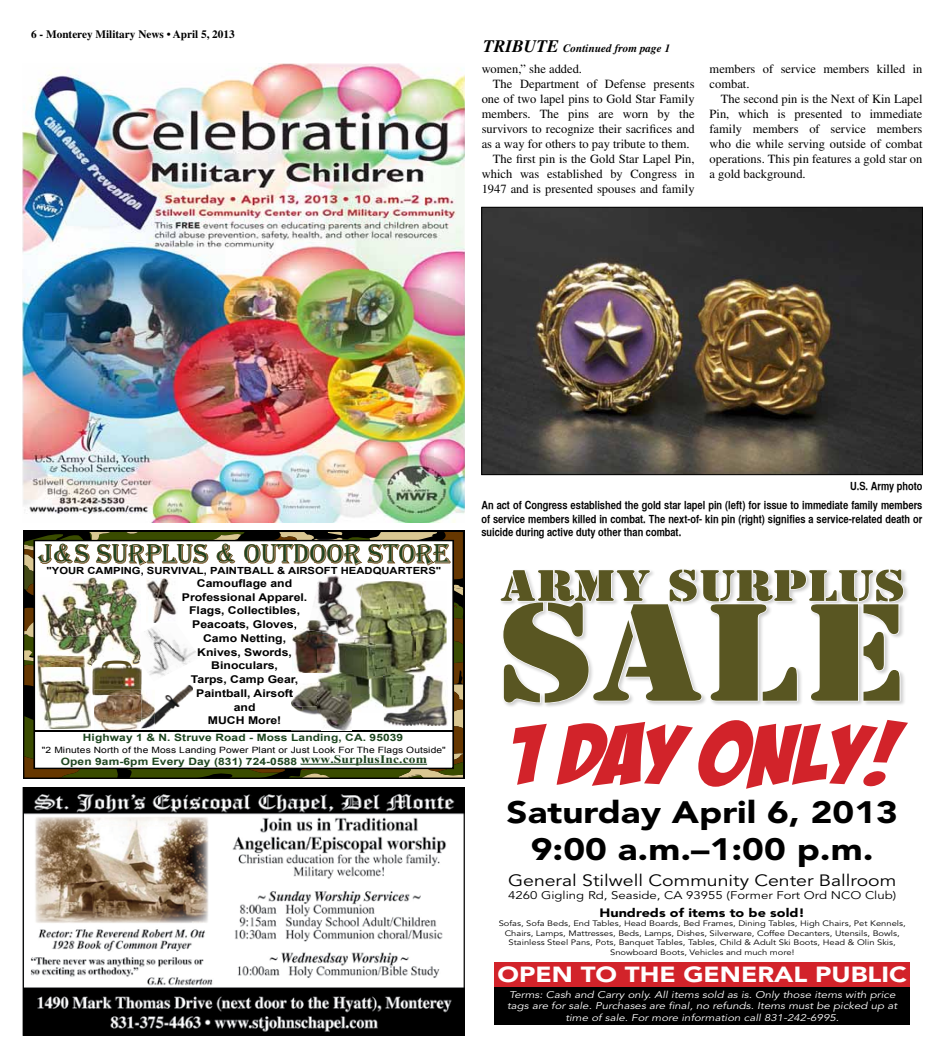
<style>
.page{position:relative;width:945px;height:1058px;background:#fff}
.page>*{position:absolute;margin:0;border:0;box-sizing:border-box;transform-origin:0 0}
.t1{font:136.5px "Stencil BT";color:#595622;scale:1.19 1}
.t2{font:84.5px "Bada Boom BB";color:#d2232a;scale:1.19 1}
.t3{font:43.5px "Stencil BT";color:#595622;scale:1.19 1}
.t4{font:900 30.75px/37px "Avenir LT Std";color:#000;text-align:center;scale:1.19 1}
.t5{font:28.12px "Algerian";color:#1d441f}
.t6{font:900 21.75px "Avenir LT Std";color:#fff;scale:1.19 1}
.t7{font:italic 700 17.5px "Times";color:#000}
.t8{font:16.25px "Avenir LT Std";color:#000;scale:1.19 1}
.t9{font:12.5px/15px "Times";color:#000}
.t10{font:900 12.12px "Avenir LT Std";color:#000;scale:1.19 1}
.t11{font:11.25px/19.1px "Helvetica CY Bold";color:#000;text-align:right}
.t12{font:700 11.25px "Times";color:#000}
.t13{font:italic 700 11.25px "Times";color:#000}
.t14{font:11px "Avenir LT Std";color:#000;scale:1.19 1}
.t15{font:700 10.75px/13.8px "Arial";color:#000;text-align:center;scale:1.15 1}
.t16{font:700 10.12px "Arial";letter-spacing:.01em;color:#1d441f;scale:1.18 1}
.t17{font:700 9.88px "Arial";color:#000;scale:1.15 1}
.t18{font:italic 9.62px/11.6px "Avenir LT Std";color:#fff;text-align:center;scale:1.19 1}
.t19{font:8.62px "Arial";letter-spacing:.01em;color:#000;scale:1.18 1}
.t20{font:7.88px/9.4px "Avenir LT Std";color:#000;text-align:center;scale:1.19 1}
</style>
<div class="page">
<img style="left:25px;top:789px;width:438px;height:244px">
<div style="left:23px;top:787px;width:442px;height:248px;border:1px solid #000"></div>
<img style="left:23px;top:530px;width:441px;height:248px">
<div style="left:495px;top:983px;width:415px;height:41px;background:#000"></div>
<div style="left:499px;top:567px;width:411px;height:141px;background:#000;opacity:.2"></div>
<svg style="left:499px;top:567px;width:406px;height:137px"></svg>
<div style="left:495px;top:962px;width:415px;height:24px;background:#d2232a"></div>
<img style="left:22px;top:63px;width:442px;height:459px">
<img style="left:483px;top:209px;width:438px;height:264px">
<div style="left:481px;top:207px;width:442px;height:268px;border:1px solid #000"></div>
<p class="t12" style="left:31px;top:27px;width:205px">6 - Monterey Military News • April 5, 2013</p>
<h3 class="t7" style="left:483px;top:36px;width:53px">TRIBUTE</h3>
<p class="t13" style="left:563px;top:41px;width:109px">Continued from page 1</p>
<p class="t9" style="left:482px;top:61px;width:102px">women,” she added.</p>
<p class="t9" style="left:493px;top:76px;width:203px">The Department of Defense presents</p>
<p class="t9" style="left:482px;top:91px;width:214px">one of two lapel pins to Gold Star Family</p>
<p class="t9" style="left:482px;top:106px;width:214px">members. The pins are worn by the</p>
<p class="t9" style="left:482px;top:121px;width:214px">survivors to recognize their sacrifices and</p>
<p class="t9" style="left:482px;top:136px;width:209px">as a way for others to pay tribute to them.</p>
<p class="t9" style="left:493px;top:151px;width:203px">The first pin is the Gold Star Lapel Pin,</p>
<p class="t9" style="left:482px;top:166px;width:214px">which was established by Congress in</p>
<p class="t9" style="left:482px;top:181px;width:214px">1947 and is presented spouses and family</p>
<p class="t9" style="left:710px;top:61px;width:214px">members of service members killed in combat.</p>
<p class="t9" style="left:710px;top:91px;width:214px;text-align:justify;text-indent:11px">The second pin is the Next of Kin Lapel Pin, which is presented to immediate family members of service members who die while serving outside of combat operations. This pin features a gold star on a gold background.</p>
<p class="t11" style="left:481px;top:476px;width:443px">U.S. Army photo<br>An act of Congress established the gold star lapel pin (left) for issue to immediate family members</p>
<p class="t11" style="left:481px;top:511px;width:443px;line-height:13.5px;text-align:left">of service members killed in combat. The next-of- kin pin (right) signifies a service-related death or suicide during active duty other than combat.</p>
<h3 class="t5" style="left:39px;top:538px;width:413px">J&amp;S SURPLUS &amp; OUTDOOR STORE</h3>
<p class="t17" style="left:47px;top:564px;width:345px">"YOUR CAMPING, SURVIVAL, PAINTBALL &amp; AIRSOFT HEADQUARTERS"</p>
<p class="t15" style="left:182px;top:576px;width:111px">Camouflage and<br>Professional Apparel.<br>Flags, Collectibles,<br>Peacoats, Gloves,<br>Camo Netting,<br>Knives, Swords,<br>Binoculars,<br>Tarps, Camp Gear,<br>Paintball, Airsoft<br>and<br>MUCH More!</p>
<h3 class="t3" style="left:499px;top:559px;width:343px">ARMY SURPLUS</h3>
<h1 class="t1" style="left:496px;top:568px;width:348px">SALE</h1>
<h2 class="t2" style="left:508px;top:710px;width:328px">1 Day Only!</h2>
<h3 class="t4" style="left:507px;top:793px;width:330px">Saturday April 6, 2013<br>9:00 a.m.–1:00 p.m.</h3>
<h3 class="t8" style="left:508px;top:870px;width:328px">General Stilwell Community Center Ballroom</h3>
<p class="t14" style="left:508px;top:888px;width:328px">4260 Gigling Rd, Seaside, CA 93955 (Former Fort Ord NCO Club)</p>
<p class="t10" style="left:600px;top:905px;width:174px">Hundreds of items to be sold!</p>
<p class="t20" style="left:499px;top:919px;width:344px">Sofas, Sofa Beds, End Tables, Head Boards, Bed Frames, Dining Tables, High Chairs, Pet Kennels, Chairs, Lamps, Mattresses, Beds, Lamps, Dishes, Silverware, Coffee Decanters, Utensils, Bowls, Stainless Steel Pans, Pots, Banquet Tables, Tables, Child &amp; Adult Ski Boots, Head &amp; Olin Skis, Snowboard Boots, Vehicles and much more!</p>
<h3 class="t6" style="left:498px;top:961px;width:345px">OPEN TO THE GENERAL PUBLIC</h3>
<p class="t18" style="left:507px;top:988px;width:329px">Terms: Cash and Carry only. All items sold as is. Only those items with price tags are for sale. Purchases are final, no refunds. Items must be picked up at time of sale. For more information call 831-242-6995.</p>
<p class="t16" style="left:83px;top:731px;width:273px">Highway 1 &amp; N. Struve Road - Moss Landing, CA. 95039</p>
<p class="t19" style="left:42px;top:744px;width:344px">"2 Minutes North of the Moss Landing Power Plant or Just Look For The Flags Outside"</p>
<p class="t16" style="left:61px;top:754px;width:312px">Open 9am-6pm Every Day (831) 724-0588 <sup>www.SurplusInc.com</sup></p>
</div>
